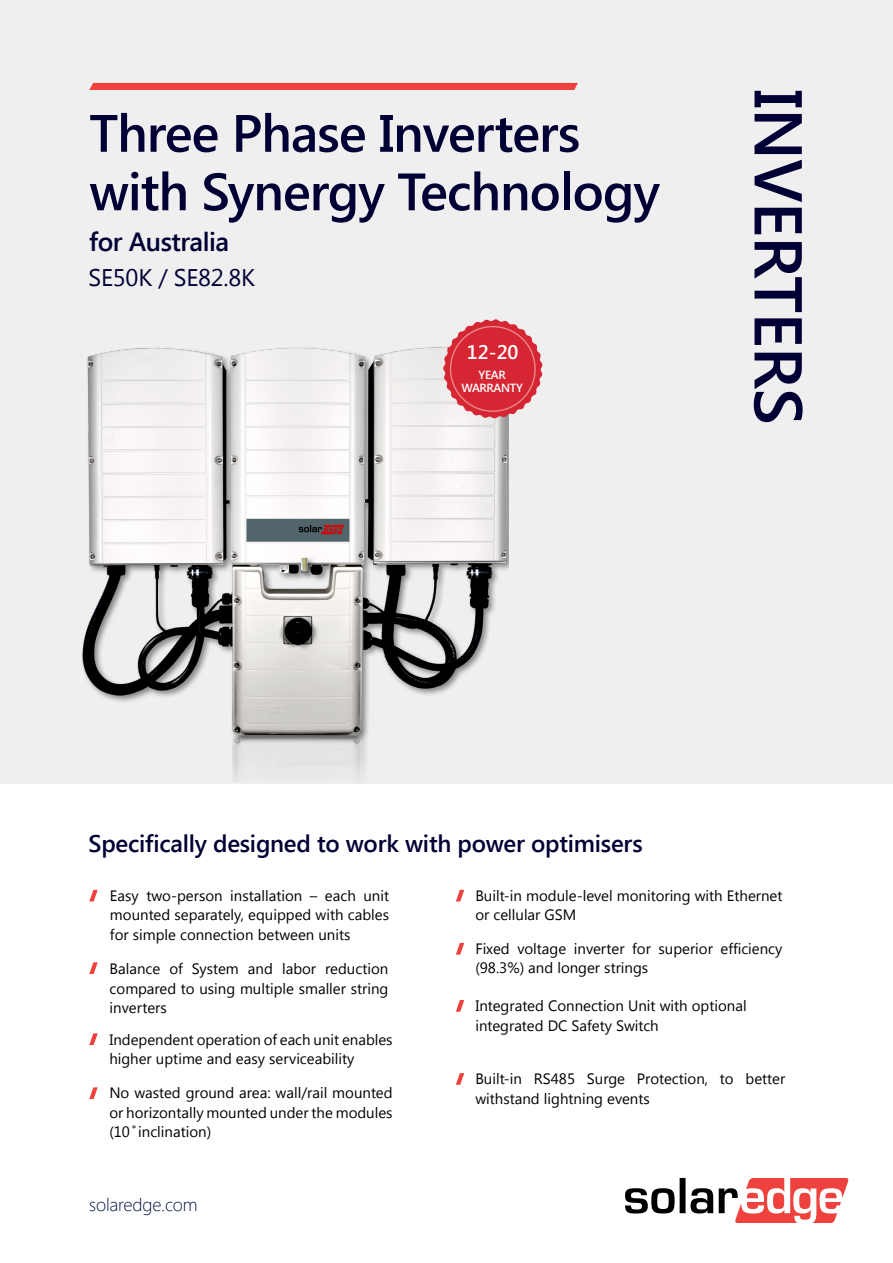
<style>
.page{position:relative;width:893px;height:1263px;background:#fff}
.page>*{position:absolute;margin:0;border:0;box-sizing:border-box;transform-origin:0 0}
.t1{font:600 67.5px "Segoe UI";letter-spacing:-.01em;color:#000034}
.t2{font:600 52.5px/58.5px "Segoe UI";letter-spacing:-.02em;color:#000034}
.t3{font:600 26.25px "Segoe UI";letter-spacing:-.02em;color:#000034}
.t4{font:600 24px "Segoe UI";letter-spacing:-.01em;color:#000034}
.t5{font:24px "Segoe UI";letter-spacing:-.01em;color:#000034}
.t6{font:600 19.65px "Segoe UI";color:#fff}
.t7{font:300 18px "Segoe UI";letter-spacing:-.01em;color:#001244}
.t8{font:15px/19.6px "Segoe UI";color:#000}
.t9{font:600 11.85px/13px "Segoe UI";letter-spacing:-.03em;color:#fff;text-align:center}
</style>
<div class="page">
<div style="left:0;top:0;width:893px;height:1249px;background:#efefef"></div>
<div style="left:0;top:784px;width:893px;height:479px;background:#fff"></div>
<svg style="left:625px;top:1178px;width:223px;height:45px"></svg>
<div style="left:89px;top:83px;width:489px;height:7px;background:#ef413d"></div>
<img style="left:82px;top:347px;width:426px;height:435px">
<svg style="left:89px;top:890px;width:9px;height:11px"></svg>
<svg style="left:456px;top:890px;width:8px;height:11px"></svg>
<svg style="left:456px;top:943px;width:8px;height:12px"></svg>
<svg style="left:456px;top:1000px;width:8px;height:12px"></svg>
<svg style="left:456px;top:1073px;width:8px;height:12px"></svg>
<svg style="left:89px;top:962px;width:9px;height:12px"></svg>
<svg style="left:89px;top:1033px;width:9px;height:12px"></svg>
<svg style="left:89px;top:1087px;width:9px;height:12px"></svg>
<svg style="left:443px;top:319px;width:100px;height:99px"></svg>
<h2 class="t2" style="left:89px;top:101px;width:572px">Three Phase Inverters with Synergy Technology</h2>
<h3 class="t3" style="left:89px;top:223px;width:141px">for Australia</h3>
<h3 class="t5" style="left:89px;top:261px;width:168px">SE50 /K SE82.8K</h3>
<h3 class="t6" style="left:467px;top:338px;width:53px">12-20</h3>
<p class="t9" style="left:461px;top:368px;width:63px">YEAR<br>WARRANTY</p>
<h1 class="t1" style="left:826px;top:89px;width:337px;rotate:90deg">INVERTERS</h1>
<h3 class="t4" style="left:89px;top:826px;width:556px">Specifically designed to work with power optimisers</h3>
<p class="t8" style="left:363px;top:885px;width:27px">unit</p>
<p class="t8" style="left:475px;top:885px;width:309px">Built-in module-level monitoring with Ethernet or cellular GSM</p>
<p class="t8" style="left:230px;top:885px;width:74px">installation</p>
<p class="t8" style="left:325px;top:885px;width:32px">each</p>
<p class="t8" style="left:110px;top:885px;width:281px">Easy<br>mounted separately, equipped with cables for simple connection between units</p>
<p class="t8" style="left:325px;top:958px;width:65px">reduction</p>
<p class="t8" style="left:146px;top:885px;width:78px">two-person</p>
<p class="t8" style="left:310px;top:885px;width:9px">–</p>
<p class="t8" style="left:632px;top:938px;width:20px">for</p>
<p class="t8" style="left:720px;top:938px;width:63px">efficiency</p>
<p class="t8" style="left:475px;top:938px;width:174px">Fixed<br>(98.3%) and longer strings</p>
<p class="t8" style="left:475px;top:995px;width:273px">Integrated Connection Unit with optional integrated DC Safety Switch</p>
<p class="t8" style="left:517px;top:938px;width:50px">voltage</p>
<p class="t8" style="left:574px;top:938px;width:52px">inverter</p>
<p class="t8" style="left:658px;top:938px;width:56px">superior</p>
<p class="t8" style="left:170px;top:958px;width:15px">of</p>
<p class="t8" style="left:110px;top:958px;width:280px">Balance<br>compared to using multiple smaller string inverters</p>
<p class="t8" style="left:109px;top:1029px;width:285px">Independent operation of each unit enables higher uptime and easy serviceability</p>
<p class="t8" style="left:109px;top:1082px;width:285px;text-align:justify">No wasted ground area: wall/rail mounted or horizontally mounted under the modules (10 ̊inclination(</p>
<p class="t8" style="left:248px;top:958px;width:26px">and</p>
<p class="t8" style="left:282px;top:958px;width:36px">labor</p>
<p class="t8" style="left:192px;top:958px;width:48px">System</p>
<p class="t8" style="left:475px;top:1068px;width:176px">Built-in<br>withstand lightning events</p>
<p class="t8" style="left:745px;top:1068px;width:41px">better</p>
<p class="t8" style="left:637px;top:1068px;width:73px">Protection,</p>
<p class="t8" style="left:534px;top:1068px;width:43px">RS485</p>
<p class="t8" style="left:587px;top:1068px;width:40px">Surge</p>
<p class="t8" style="left:720px;top:1068px;width:15px">to</p>
<p class="t7" style="left:89px;top:1188px;width:110px">solaredge.com</p>
</div>
